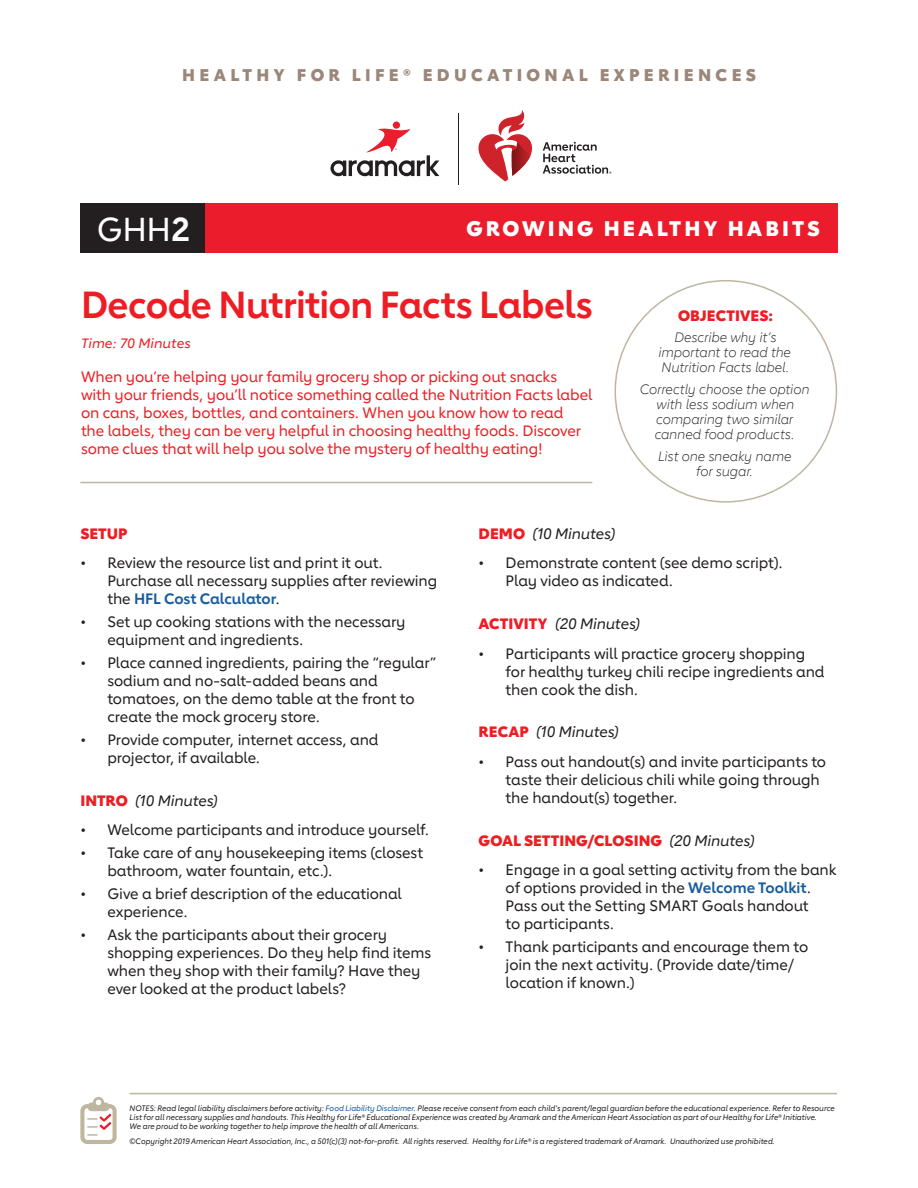
<style>
.page{position:relative;width:918px;height:1188px;background:#fff}
.page>*{position:absolute;margin:0;border:0;box-sizing:border-box;transform-origin:0 0}
.Lesson_Title{font:700 37.5px "Lub Dub";letter-spacing:-.02em;color:#ee1d23;scale:.96 1}
.t1{font:500 33px "Lub Dub";color:#fff}
.t2{font:800 21px "Lub Dub";letter-spacing:.145em;color:#fff}
.t3{font:800 16.8px "Lub Dub";letter-spacing:.255em;color:#9b8679}
.t4{font:500 15px/18px "Lub Dub";letter-spacing:-.005em;color:#231f20}
.overview{font:500 15px/18px "Lub Dub";letter-spacing:-.005em;color:#ee1d23}
.SUBHEAD{font:italic 500 15px "Lub Dub";letter-spacing:-.01em;color:#231f20}
.SUBHEAD-2{font:800 15px "Lub Dub";letter-spacing:.005em;color:#ee1d23}
.Objectives{font:italic 300 13.5px/15px "Lub Dub";letter-spacing:-.01em;color:#231f20;text-align:center}
.Time{font:italic 500 13.5px "Lub Dub";letter-spacing:.005em;color:#ee1d23}
.overview-2{font:italic 500 7.8px/9px "Lub Dub";color:#231f20;scale:.95 1}
.s1{font-weight:700}
.s2{font-weight:700;color:#175d9e}
.s3{font-weight:800;font-style:normal;color:#ee1d23}
.s4{font-weight:500;font-style:italic;color:#231f20}
.s5{color:#175d9e}
</style>
<div class="page">
<div style="left:164px;top:203px;width:674px;height:50px;background:#eb1c2c"></div>
<hr style="left:459px;top:113px;width:1px;height:71px;background:#231f20">
<svg style="left:543px;top:142px;width:68px;height:32px"></svg>
<svg style="left:478px;top:110px;width:55px;height:72px"></svg>
<svg style="left:330px;top:122px;width:109px;height:54px"></svg>
<hr style="left:80px;top:482px;width:512px;height:1px;background:#bfb6a0">
<div style="left:80px;top:203px;width:125px;height:50px;background:#231f20"></div>
<hr style="left:130px;top:1093px;width:707px;height:1px;background:#bfb6a0">
<svg style="left:80px;top:1097px;width:37px;height:47px"></svg>
<p class="t3" style="left:182px;top:64px;width:575px">HEALTHY FOR LIFE® EDUCATIONAL EXPERIENCES</p>
<h2 class="t1" style="left:97px;top:209px;width:95px">GHH<span class="s1">2</span></h2>
<p class="t2" style="left:466px;top:215px;width:355px">GROWING HEALTHY HABITS</p>
<p class="Lesson_Title" style="left:81px;top:283px;width:535px">Decode Nutrition Facts Labels</p>
<p class="Time" style="left:81px;top:335px;width:111px">Time: 70 Minutes</p>
<p class="overview" style="left:81px;top:368px;width:513px">When you’re helping your family grocery shop or picking out snacks<br>with your friends, you’ll notice something called the Nutrition Facts label on cans, boxes, bottles, and containers. When you know how to read<br>the labels, they can be very helpful in choosing healthy foods. Discover some clues that will help you solve the mystery of healthy eating!</p>
<p class="SUBHEAD-2" style="left:678px;top:306px;width:97px">OBJECTIVES:</p>
<p class="Objectives" style="left:658px;top:330px;width:134px">Describe why it’s important to read the<br>Nutrition Facts label.</p>
<p class="Objectives" style="left:640px;top:382px;width:171px">Correctly choose the option with less sodium when comparing two similar canned food products.</p>
<p class="Objectives" style="left:658px;top:449px;width:135px">List one sneaky name for sugar.</p>
<p class="SUBHEAD-2" style="left:80px;top:524px;width:49px">SETUP</p>
<p class="t4" style="left:107px;top:554px;width:331px;text-indent:-27px">• Review the resource list and print it out.<br>Purchase all necessary supplies after reviewing the <span class="s2">HFL Cost Calculator</span>.</p>
<p class="t4" style="left:107px;top:613px;width:300px;text-indent:-27px">• Set up cooking stations with the necessary equipment and ingredients.</p>
<p class="t4" style="left:107px;top:654px;width:330px;text-indent:-27px">• Place canned ingredients, pairing the “regular” sodium and no-salt-added beans and tomatoes, on the demo table at the front to create the mock grocery store.</p>
<p class="t4" style="left:107px;top:730px;width:273px;text-indent:-27px">• Provide computer, internet access, and projector, if available.</p>
<p class="SUBHEAD" style="left:80px;top:791px;width:139px"><span class="s3">INTRO</span> (10 Minutes)</p>
<p class="t4" style="left:80px;top:821px;width:350px">• Welcome participants and introduce yourself.</p>
<p class="t4" style="left:107px;top:844px;width:317px;text-indent:-27px">• Take care of any housekeeping items (closest bathroom, water fountain, etc.).</p>
<p class="t4" style="left:107px;top:885px;width:296px;text-indent:-27px">• Give a brief description of the educational experience.</p>
<p class="t4" style="left:107px;top:925px;width:325px;text-indent:-27px">• Ask the participants about their grocery shopping experiences. Do they help find items when they shop with their family? Have they ever looked at the product labels?</p>
<p class="SUBHEAD" style="left:479px;top:524px;width:138px"><span class="s3">DEMO</span> (10 Minutes)</p>
<p class="t4" style="left:506px;top:554px;width:279px;text-indent:-27px">• Demonstrate content (see demo script).<br>Play video as indicated.</p>
<p class="SUBHEAD" style="left:479px;top:615px;width:163px"><span class="s3">ACTIVITY</span> (20 Minutes)</p>
<p class="t4" style="left:506px;top:644px;width:320px;text-indent:-27px">• Participants will practice grocery shopping for healthy turkey chili recipe ingredients and then cook the dish.</p>
<p class="SUBHEAD" style="left:479px;top:723px;width:142px"><span class="s3">RECAP</span> (10 Minutes)</p>
<p class="t4" style="left:506px;top:753px;width:322px;text-indent:-27px">• Pass out handout(s) and invite participants to taste their delicious chili while going through the handout(s) together.</p>
<p class="SUBHEAD-2" style="left:479px;top:831px;width:278px">GOAL SETTING/CLOSING <span class="s4">(20 Minutes)</span></p>
<p class="t4" style="left:506px;top:861px;width:332px;text-indent:-27px">• Engage in a goal setting activity from the bank of options provided in the <span class="s2">Welcome Toolkit</span>.<br>Pass out the Setting SMART Goals handout<br>to participants.</p>
<p class="t4" style="left:506px;top:938px;width:304px;text-indent:-27px">• Thank participants and encourage them to join the next activity. (Provide date/time/ location if known.)</p>
<p class="overview-2" style="left:130px;top:1103px;width:744px">NOTES: Read legal liability disclaimers before activity: <span class="s5">Food Liability Disclaimer</span>. Please receive consent from each child’s parent/legal guardian before the educational experience. Refer to Resource<br>List for all necessary supplies and handouts. This Healthy for Life® Educational Experience was created by Aramark and the American Heart Association as part of our Healthy for Life® Initiative.<br>We are proud to be working together to help improve the health of all Americans.</p>
<p class="overview-2" style="left:130px;top:1136px;width:681px">©Copyright 2019 American Heart Association, Inc., a 501(c)(3) not-for-profit. All rights reserved. Healthy for Life® is a registered trademark of Aramark. Unauthorized use prohibited.</p>
</div>
